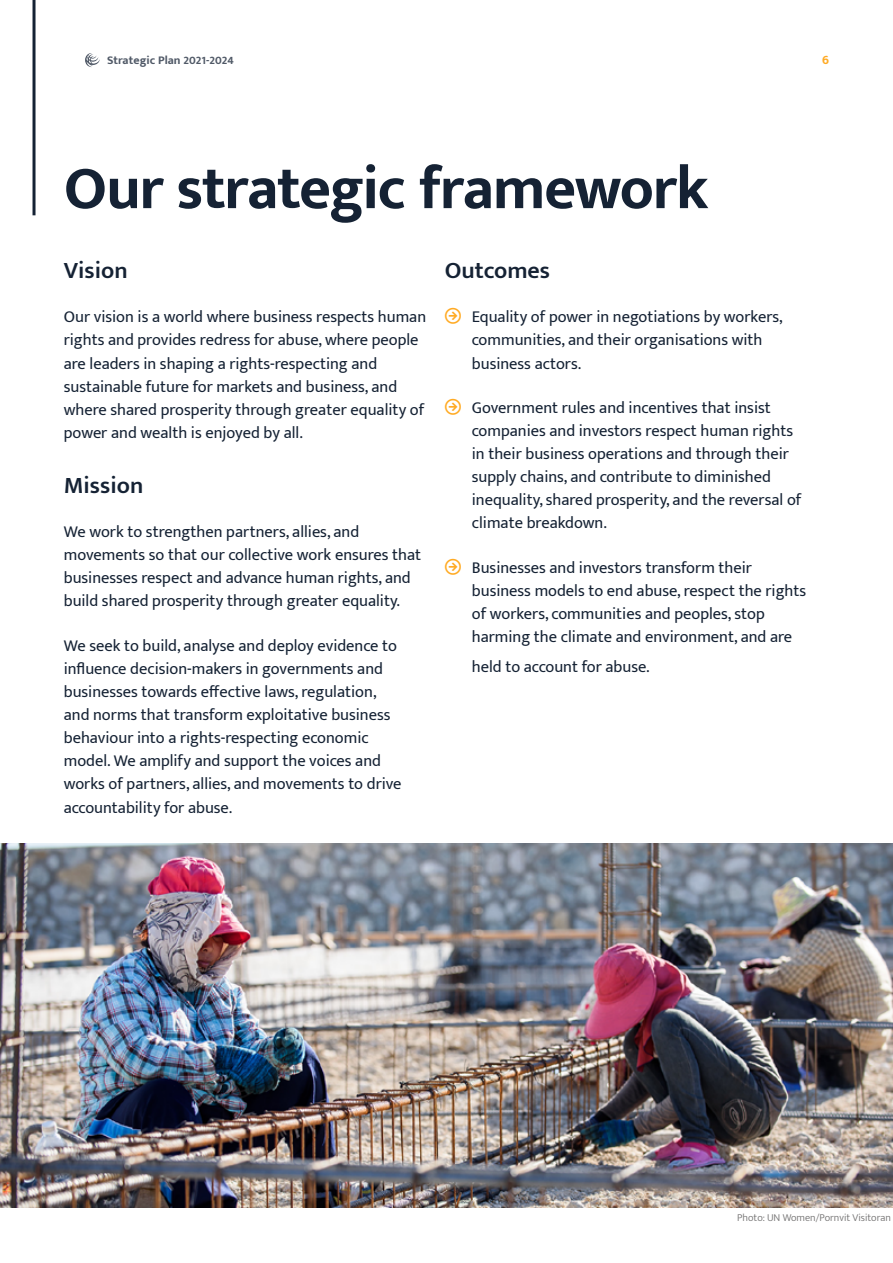
<style>
.page{position:relative;width:893px;height:1263px;background:#fff}
.page>*{position:absolute;margin:0;border:0;box-sizing:border-box;transform-origin:0 0}
.t1{font:700 61.5px "Mukta Mahee";letter-spacing:-.02em;color:#152234}
.t2{font:600 24px "Mukta Mahee";color:#152234}
.t3{font:16.5px/23.1px "Mukta Mahee";color:#152234}
.t4{font:700 13.5px "Mukta Mahee";color:#ffaa23}
.t5{font:700 12px "Mukta Mahee";color:#505967}
.t6{font:300 10.5px "Mukta Mahee";color:#706f6f}
</style>
<div class="page">
<svg style="left:85px;top:53px;width:15px;height:14px"></svg>
<img style="left:0;top:843px;width:893px;height:364px">
<hr style="left:33px;top:0;width:3px;height:215px;background:#152234">
<p class="t5" style="left:107px;top:53px;width:128px">Strategic Plan 2021-2024</p>
<p class="t4" style="left:822px;top:51px;width:9px">6</p>
<h1 class="t1" style="left:64px;top:151px;width:646px">Our strategic framework</h1>
<h2 class="t2" style="left:64px;top:256px;width:65px">Vision</h2>
<p class="t3" style="left:64px;top:305px;width:364px">Our vision is a world where business respects human rights and provides redress for abuse, where people are leaders in shaping a rights-respecting and sustainable future for markets and business, and where shared prosperity through greater equality of power and wealth is enjoyed by all.</p>
<h2 class="t2" style="left:64px;top:470px;width:81px">Mission</h2>
<p class="t3" style="left:64px;top:520px;width:359px">We work to strengthen partners, allies, and movements so that our collective work ensures that businesses respect and advance human rights, and build shared prosperity through greater equality.</p>
<p class="t3" style="left:64px;top:633px;width:339px">We seek to build, analyse and deploy evidence to influence decision-makers in governments and businesses towards effective laws, regulation, and norms that transform exploitative business behaviour into a rights-respecting economic model. We amplify and support the voices and works of partners, allies, and movements to drive accountability for abuse.</p>
<h2 class="t2" style="left:445px;top:256px;width:107px">Outcomes</h2>
<p class="t3" style="left:472px;top:305px;width:312px">Equality of power in negotiations by workers, communities, and their organisations with business actors.</p>
<p class="t3" style="left:472px;top:396px;width:331px">Government rules and incentives that insist companies and investors respect human rights in their business operations and through their supply chains, and contribute to diminished inequality, shared prosperity, and the reversal of climate breakdown.</p>
<p class="t3" style="left:472px;top:556px;width:336px">Businesses and investors transform their business models to end abuse, respect the rights of workers, communities and peoples, stop harming the climate and environment, and are</p>
<p class="t3" style="left:472px;top:654px;width:179px">held to account for abuse.</p>
<p class="t6" style="left:737px;top:1211px;width:155px">Photo: UN Women/Pornvit Visitoran</p>
</div>
